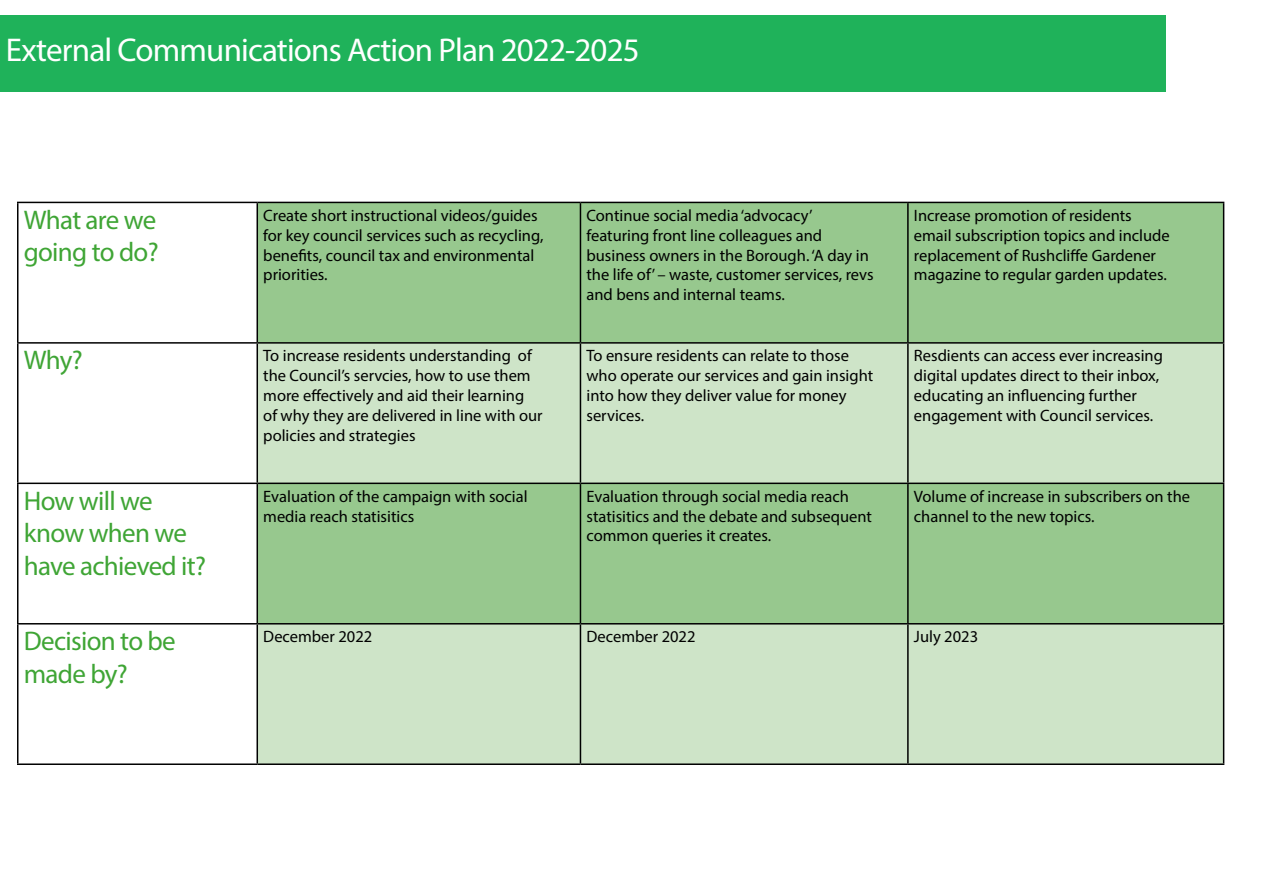
<style>
.page{position:relative;width:1263px;height:893px;background:#fff}
.page>*{position:absolute;margin:0;border:0;box-sizing:border-box;transform-origin:0 0}
.t1{font:33px "Myriad Pro";letter-spacing:-.025em;color:#fff}
.t2{font:27px/32.4px "Myriad Pro";letter-spacing:-.025em;color:#3fa535}
.t3{font:16.5px/19.8px "Myriad Pro";color:#000}
</style>
<div class="page">
<div style="left:0;top:15px;width:1165px;height:76px;background:#1fb25a"></div>
<div style="left:258px;top:203px;width:965px;height:139px;background:#97c88e"></div>
<svg style="left:258px;top:344px;width:965px;height:419px;background:#bbdab4"></svg>
<hr style="left:17px;top:202px;width:240px;height:1px;background:#000">
<hr style="left:17px;top:203px;width:2px;height:139px;background:#000">
<hr style="left:257px;top:202px;width:323px;height:1px;background:#000">
<hr style="left:256px;top:203px;width:2px;height:139px;background:#000">
<hr style="left:580px;top:202px;width:328px;height:1px;background:#000">
<hr style="left:580px;top:203px;width:1px;height:139px;background:#000">
<hr style="left:908px;top:202px;width:316px;height:1px;background:#000">
<hr style="left:907px;top:203px;width:2px;height:139px;background:#000">
<hr style="left:1223px;top:203px;width:1px;height:139px;background:#000">
<hr style="left:17px;top:342px;width:240px;height:2px;background:#000">
<hr style="left:17px;top:344px;width:2px;height:139px;background:#000">
<hr style="left:257px;top:342px;width:323px;height:2px;background:#000">
<hr style="left:256px;top:344px;width:2px;height:139px;background:#000">
<hr style="left:580px;top:342px;width:328px;height:2px;background:#000">
<hr style="left:580px;top:344px;width:1px;height:139px;background:#000">
<hr style="left:908px;top:342px;width:316px;height:2px;background:#000">
<hr style="left:907px;top:344px;width:2px;height:139px;background:#000">
<hr style="left:1223px;top:344px;width:1px;height:139px;background:#000">
<hr style="left:17px;top:483px;width:240px;height:1px;background:#000">
<hr style="left:17px;top:484px;width:2px;height:139px;background:#000">
<hr style="left:257px;top:483px;width:323px;height:1px;background:#000">
<hr style="left:256px;top:484px;width:2px;height:139px;background:#000">
<hr style="left:580px;top:483px;width:328px;height:1px;background:#000">
<hr style="left:580px;top:484px;width:1px;height:139px;background:#000">
<hr style="left:908px;top:483px;width:316px;height:1px;background:#000">
<hr style="left:907px;top:484px;width:2px;height:139px;background:#000">
<hr style="left:1223px;top:484px;width:1px;height:139px;background:#000">
<hr style="left:17px;top:623px;width:240px;height:1px;background:#000">
<hr style="left:17px;top:624px;width:2px;height:139px;background:#000">
<hr style="left:257px;top:623px;width:323px;height:1px;background:#000">
<hr style="left:256px;top:624px;width:2px;height:139px;background:#000">
<hr style="left:580px;top:623px;width:328px;height:1px;background:#000">
<hr style="left:580px;top:624px;width:1px;height:139px;background:#000">
<hr style="left:908px;top:623px;width:316px;height:1px;background:#000">
<hr style="left:907px;top:624px;width:2px;height:139px;background:#000">
<hr style="left:1223px;top:624px;width:1px;height:139px;background:#000">
<hr style="left:17px;top:763px;width:240px;height:2px;background:#000">
<hr style="left:257px;top:763px;width:323px;height:2px;background:#000">
<hr style="left:580px;top:763px;width:328px;height:2px;background:#000">
<hr style="left:908px;top:763px;width:316px;height:2px;background:#000">
<h1 class="t1" style="left:6px;top:30px;width:635px">External Communications Action Plan 2022-2025</h1>
<h2 class="t2" style="left:24px;top:203px;width:136px">What are we going to do?</h2>
<p class="t3" style="left:263px;top:205px;width:282px">Create short instructional videos/guides for key council services such as recycling, benefits, council tax and environmental priorities.</p>
<p class="t3" style="left:586px;top:205px;width:289px">Continue social media ‘advocacy’ featuring front line colleagues and business owners in the Borough. ‘A day in the life of’ – waste, customer services, revs and bens and internal teams.</p>
<p class="t3" style="left:914px;top:205px;width:257px">Increase promotion of residents email subscription topics and include replacement of Rushcliffe Gardener magazine to regular garden updates.</p>
<h2 class="t2" style="left:24px;top:344px;width:60px">Why?</h2>
<p class="t3" style="left:263px;top:346px;width:281px">To increase residents understanding of the Council’s servcies, how to use them more effectively and aid their learning<br>of why they are delivered in line with our policies and strategies</p>
<p class="t3" style="left:586px;top:346px;width:288px">To ensure residents can relate to those who operate our services and gain insight into how they deliver value for money services.</p>
<p class="t3" style="left:914px;top:346px;width:250px">Resdients can access ever increasing digital updates direct to their inbox, educating an influencing further engagement with Council services.</p>
<h2 class="t2" style="left:24px;top:484px;width:184px">How will we know when we have achieved it?</h2>
<p class="t3" style="left:263px;top:486px;width:266px">Evaluation of the campaign with social media reach statisitics</p>
<p class="t3" style="left:586px;top:486px;width:287px">Evaluation through social media reach statisitics and the debate and subsequent common queries it creates.</p>
<p class="t3" style="left:914px;top:486px;width:278px">Volume of increase in subscribers on the channel to the new topics.</p>
<h2 class="t2" style="left:24px;top:624px;width:154px">Decision to be made by?</h2>
<p class="t3" style="left:263px;top:627px;width:111px">December 2022</p>
<p class="t3" style="left:586px;top:627px;width:111px">December 2022</p>
<p class="t3" style="left:914px;top:627px;width:66px">July 2023</p>
</div>
